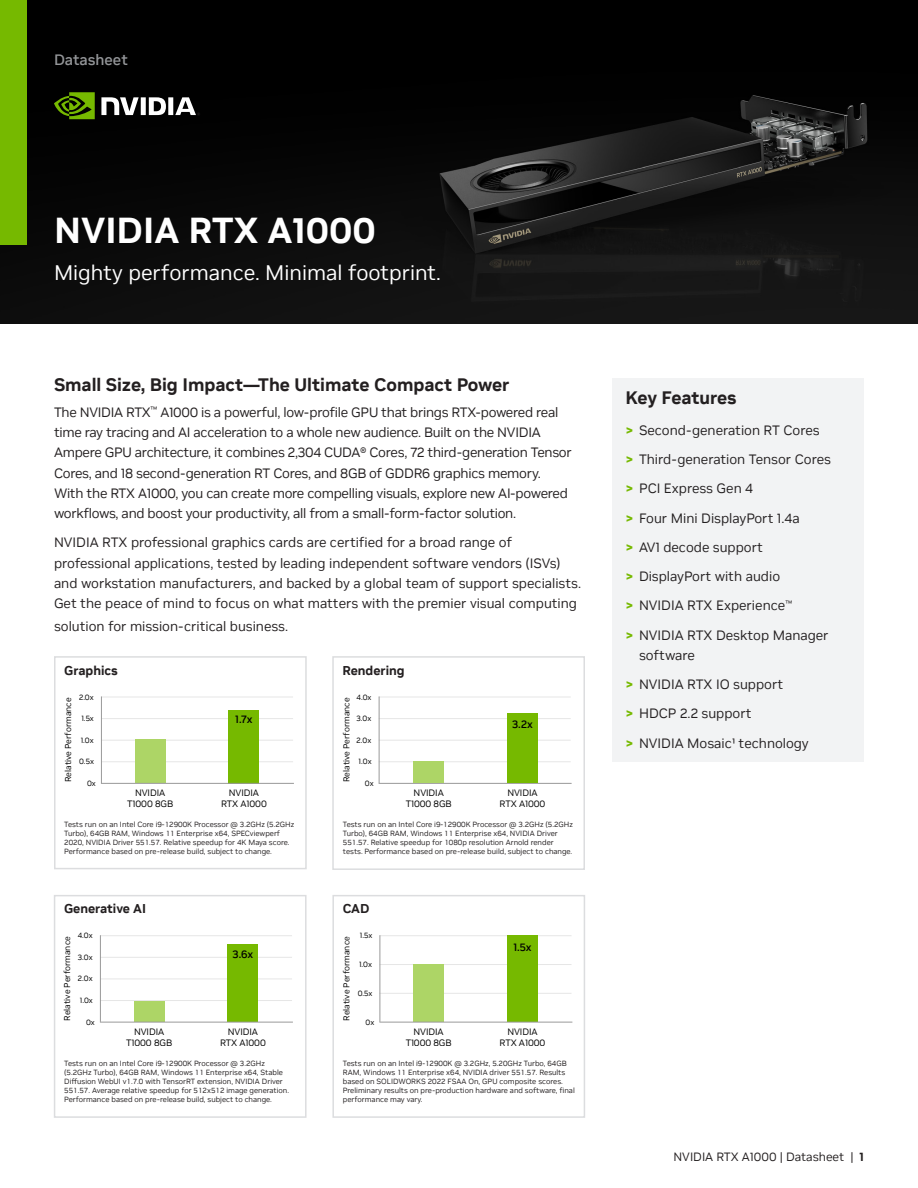
<style>
.page{position:relative;width:918px;height:1188px;background:#fff}
.page>*{position:absolute;margin:0;border:0;box-sizing:border-box;transform-origin:0 0}
.H1_-_Bold_24{font:700 36px "NVIDIA Sans";color:#fff}
.H1_Subheads_-_Regular_14{font:21px "NVIDIA Sans";color:#fff}
.H4_-_Bold_12{font:700 18px "NVIDIA Sans";color:#231f20}
.Sidebar_heading_12_bold{font:700 18px "NVIDIA Sans";letter-spacing:-.01em;color:#231f20}
.Eyebrow_Folio_Medium_10{font:500 15px "NVIDIA Sans";color:#939598}
.Body_Beauty_-_Copy_Text_-__9{font:13.5px/20.2px "NVIDIA Sans";letter-spacing:-.01em;color:#231f20}
.Chart_Title_heading{font:700 12.75px "NVIDIA Sans";color:#231f20}
.t1{font:12px "NVIDIA Sans";color:#231f20}
.t2{font:500 10.8px "NVIDIA Sans";letter-spacing:-.01em;color:#000}
.t3{font:9.3px/10.8px "NVIDIA Sans";letter-spacing:-.01em;color:#000;text-align:center}
.t4{font:8.55px "NVIDIA Sans";color:#000}
.t5{font:7.65px "NVIDIA Sans";letter-spacing:.005em;color:#000}
.Chart_footnotes{font:7.5px/9px "NVIDIA Sans";color:#231f20}
.s1{font-weight:700;color:#76b900}
.s2{font-weight:700}
</style>
<div class="page">
<img style="left:0;top:0;width:918px;height:324px">
<div style="left:612px;top:378px;width:252px;height:383px;background:#f2f3f4"></div>
<div style="left:0;top:0;width:27px;height:244px;background:#76b900"></div>
<svg style="left:54px;top:92px;width:41px;height:27px"></svg>
<svg style="left:101px;top:97px;width:99px;height:19px"></svg>
<div style="left:332px;top:656px;width:253px;height:214px;border:2px solid #dcdddf"></div>
<hr style="left:379px;top:718px;width:192px;height:1px;background:#e6e6e6">
<hr style="left:379px;top:740px;width:192px;height:1px;background:#e6e6e6">
<hr style="left:379px;top:761px;width:192px;height:1px;background:#e6e6e6">
<hr style="left:379px;top:697px;width:192px;height:1px;background:#e6e6e6">
<hr style="left:379px;top:697px;width:1px;height:86px;background:#999">
<hr style="left:379px;top:783px;width:192px;height:1px;background:#999">
<div style="left:413px;top:762px;width:31px;height:21px;background:#add566"></div>
<div style="left:507px;top:714px;width:31px;height:69px;background:#76b900"></div>
<div style="left:54px;top:656px;width:253px;height:213px;border:2px solid #dcdddf"></div>
<hr style="left:101px;top:718px;width:192px;height:1px;background:#e6e6e6">
<hr style="left:101px;top:761px;width:192px;height:1px;background:#e6e6e6">
<hr style="left:101px;top:740px;width:192px;height:1px;background:#e6e6e6">
<hr style="left:101px;top:697px;width:192px;height:1px;background:#e6e6e6">
<div style="left:135px;top:740px;width:31px;height:43px;background:#add566"></div>
<div style="left:229px;top:710px;width:30px;height:73px;background:#76b900"></div>
<hr style="left:101px;top:697px;width:1px;height:86px;background:#999">
<hr style="left:101px;top:783px;width:192px;height:1px;background:#999">
<div style="left:54px;top:895px;width:253px;height:223px;border:2px solid #dcdddf"></div>
<div style="left:332px;top:895px;width:253px;height:223px;border:2px solid #dcdddf"></div>
<hr style="left:100px;top:957px;width:192px;height:1px;background:#e6e6e6">
<hr style="left:100px;top:979px;width:192px;height:1px;background:#e6e6e6">
<hr style="left:100px;top:1000px;width:192px;height:1px;background:#e6e6e6">
<hr style="left:100px;top:935px;width:192px;height:1px;background:#e6e6e6">
<div style="left:134px;top:1001px;width:31px;height:21px;background:#add566"></div>
<div style="left:228px;top:944px;width:30px;height:78px;background:#76b900"></div>
<hr style="left:100px;top:936px;width:1px;height:85px;background:#999">
<hr style="left:100px;top:1022px;width:192px;height:1px;background:#999">
<hr style="left:380px;top:964px;width:192px;height:1px;background:#e6e6e6">
<hr style="left:380px;top:993px;width:192px;height:1px;background:#e6e6e6">
<hr style="left:380px;top:935px;width:192px;height:1px;background:#e6e6e6">
<div style="left:413px;top:965px;width:31px;height:57px;background:#add566"></div>
<div style="left:507px;top:936px;width:31px;height:86px;background:#76b900"></div>
<hr style="left:380px;top:936px;width:1px;height:85px;background:#999">
<hr style="left:380px;top:1022px;width:192px;height:1px;background:#999">
<p class="Eyebrow_Folio_Medium_10" style="left:54px;top:50px;width:75px">Datasheet</p>
<p class="H1_-_Bold_24" style="left:54px;top:209px;width:323px">NVIDIA RTX A1000</p>
<p class="H1_Subheads_-_Regular_14" style="left:54px;top:260px;width:388px">Mighty performance. Minimal footprint.</p>
<p class="H4_-_Bold_12" style="left:54px;top:373px;width:457px">Small Size, Big Impact—The Ultimate Compact Power</p>
<p class="Body_Beauty_-_Copy_Text_-__9" style="left:54px;top:402px;width:519px">The NVIDIA RTX<sup>™</sup> A1000 is a powerful, low-profile GPU that brings RTX-powered real time ray tracing and AI acceleration to a whole new audience. Built on the NVIDIA Ampere GPU architecture, it combines 2,304 CUDA® Cores, 72 third-generation Tensor Cores, and 18 second-generation RT Cores, and 8GB of GDDR6 graphics memory.<br>With the RTX A1000, you can create more compelling visuals, explore new AI-powered workflows, and boost your productivity, all from a small-form-factor solution.</p>
<p class="Body_Beauty_-_Copy_Text_-__9" style="left:54px;top:533px;width:529px">NVIDIA RTX professional graphics cards are certified for a broad range of professional applications, tested by leading independent software vendors (ISVs) and workstation manufacturers, and backed by a global team of support specialists.<br>Get the peace of mind to focus on what matters with the premier visual computing</p>
<p class="Body_Beauty_-_Copy_Text_-__9" style="left:54px;top:616px;width:236px">solution for mission-critical business.</p>
<p class="Chart_Title_heading" style="left:64px;top:663px;width:55px">Graphics</p>
<p class="Chart_Title_heading" style="left:343px;top:662px;width:64px">Rendering</p>
<p class="t4" style="left:63px;top:782px;width:86px;rotate:-90deg">Relative Performance</p>
<p class="t5" style="left:79px;top:692px;width:16px">2.0x</p>
<p class="t5" style="left:81px;top:714px;width:14px">1.5x</p>
<p class="t2" style="left:235px;top:713px;width:19px">1.7x</p>
<p class="t5" style="left:81px;top:735px;width:15px">1.0x</p>
<p class="t5" style="left:79px;top:757px;width:16px">0.5x</p>
<p class="t5" style="left:87px;top:779px;width:10px">0x</p>
<p class="t5" style="left:356px;top:692px;width:17px">4.0x</p>
<p class="t5" style="left:357px;top:714px;width:16px">3.0x</p>
<p class="t5" style="left:357px;top:735px;width:16px">2.0x</p>
<p class="t4" style="left:342px;top:782px;width:86px;rotate:-90deg">Relative Performance</p>
<p class="t5" style="left:359px;top:757px;width:15px">1.0x</p>
<p class="t5" style="left:365px;top:779px;width:10px">0x</p>
<p class="t2" style="left:512px;top:718px;width:22px">3.2x</p>
<p class="t3" style="left:127px;top:788px;width:47px">NVIDIA<br>T1000 8GB</p>
<p class="t3" style="left:221px;top:788px;width:47px">NVIDIA<br>RTX A1000</p>
<p class="t3" style="left:406px;top:788px;width:47px">NVIDIA<br>T1000 8GB</p>
<p class="t3" style="left:500px;top:788px;width:47px">NVIDIA<br>RTX A1000</p>
<p class="Chart_footnotes" style="left:64px;top:820px;width:232px">Tests run on an Intel Core i9-12900K Processor @ 3.2GHz (5.2GHz Turbo), 64GB RAM, Windows 11 Enterprise x64, SPECviewperf 2020, NVIDIA Driver 551.57. Relative speedup for 4K Maya score.<br>Performance based on pre-release build, subject to change.</p>
<p class="Chart_footnotes" style="left:343px;top:820px;width:232px">Tests run on an Intel Core i9-12900K Processor @ 3.2GHz (5.2GHz Turbo), 64GB RAM, Windows 11 Enterprise x64, NVIDIA Driver 551.57. Relative speedup for 1080p resolution Arnold render tests. Performance based on pre-release build, subject to change.</p>
<p class="Chart_Title_heading" style="left:64px;top:901px;width:83px">Generative AI</p>
<p class="Chart_Title_heading" style="left:343px;top:901px;width:28px">CAD</p>
<p class="t5" style="left:78px;top:931px;width:17px">4.0x</p>
<p class="t4" style="left:62px;top:1021px;width:86px;rotate:-90deg">Relative Performance</p>
<p class="t5" style="left:78px;top:953px;width:16px">3.0x</p>
<p class="t5" style="left:78px;top:974px;width:16px">2.0x</p>
<p class="t5" style="left:80px;top:996px;width:15px">1.0x</p>
<p class="t5" style="left:86px;top:1017px;width:10px">0x</p>
<p class="t2" style="left:233px;top:948px;width:22px">3.6x</p>
<p class="t4" style="left:341px;top:1021px;width:86px;rotate:-90deg">Relative Performance</p>
<p class="t5" style="left:360px;top:931px;width:14px">1.5x</p>
<p class="t5" style="left:359px;top:960px;width:15px">1.0x</p>
<p class="t5" style="left:358px;top:989px;width:16px">0.5x</p>
<p class="t5" style="left:366px;top:1017px;width:10px">0x</p>
<p class="t3" style="left:126px;top:1027px;width:47px">NVIDIA<br>T1000 8GB</p>
<p class="t3" style="left:220px;top:1027px;width:47px">NVIDIA<br>RTX A1000</p>
<p class="t3" style="left:406px;top:1027px;width:47px">NVIDIA<br>T1000 8GB</p>
<p class="t2" style="left:513px;top:941px;width:20px">1.5x</p>
<p class="t3" style="left:500px;top:1027px;width:47px">NVIDIA<br>RTX A1000</p>
<p class="Chart_footnotes" style="left:64px;top:1059px;width:226px">Tests run on an Intel Core i9-12900K Processor @ 3.2GHz (5.2GHz Turbo), 64GB RAM, Windows 11 Enterprise x64, Stable Diffusion WebUI v1.7.0 with TensorRT extension, NVIDIA Driver 551.57. Average relative speedup for 512x512 image generation.<br>Performance based on pre-release build, subject to change.</p>
<p class="Chart_footnotes" style="left:343px;top:1059px;width:233px">Tests run on an Intel i9-12900K @ 3.2GHz, 5.20GHz Turbo, 64GB RAM, Windows 11 Enterprise x64, NVIDIA driver 551.57. Results based on SOLIDWORKS 2022 FSAA On, GPU composite scores.<br>Preliminary results on pre-production hardware and software, final performance may vary.</p>
<p class="Sidebar_heading_12_bold" style="left:626px;top:387px;width:113px">Key Features</p>
<p class="Body_Beauty_-_Copy_Text_-__9" style="left:626px;top:420px;width:196px"><span class="s1">&gt;</span> Second-generation RT Cores</p>
<p class="Body_Beauty_-_Copy_Text_-__9" style="left:626px;top:449px;width:207px"><span class="s1">&gt;</span> Third-generation Tensor Cores</p>
<p class="Body_Beauty_-_Copy_Text_-__9" style="left:626px;top:479px;width:129px"><span class="s1">&gt;</span> PCI Express Gen 4</p>
<p class="Body_Beauty_-_Copy_Text_-__9" style="left:626px;top:508px;width:176px"><span class="s1">&gt;</span> Four Mini DisplayPort 1.4a</p>
<p class="Body_Beauty_-_Copy_Text_-__9" style="left:626px;top:537px;width:139px"><span class="s1">&gt;</span> AV1 decode support</p>
<p class="Body_Beauty_-_Copy_Text_-__9" style="left:626px;top:566px;width:156px"><span class="s1">&gt;</span> DisplayPort with audio</p>
<p class="Body_Beauty_-_Copy_Text_-__9" style="left:626px;top:596px;width:168px"><span class="s1">&gt;</span> NVIDIA RTX Experience<sup>™</sup></p>
<p class="Body_Beauty_-_Copy_Text_-__9" style="left:639px;top:625px;width:191px;text-indent:-14px"><span class="s1">&gt;</span> NVIDIA RTX Desktop Manager software</p>
<p class="Body_Beauty_-_Copy_Text_-__9" style="left:626px;top:674px;width:159px"><span class="s1">&gt;</span> NVIDIA RTX IO support</p>
<p class="Body_Beauty_-_Copy_Text_-__9" style="left:626px;top:704px;width:128px"><span class="s1">&gt;</span> HDCP 2.2 support</p>
<p class="Body_Beauty_-_Copy_Text_-__9" style="left:626px;top:733px;width:185px"><span class="s1">&gt;</span> NVIDIA Mosaic1 technology</p>
<p class="t1" style="left:673px;top:1150px;width:192px">NVIDIA RTX A1000 | Datasheet | <span class="s2">1</span></p>
</div>
